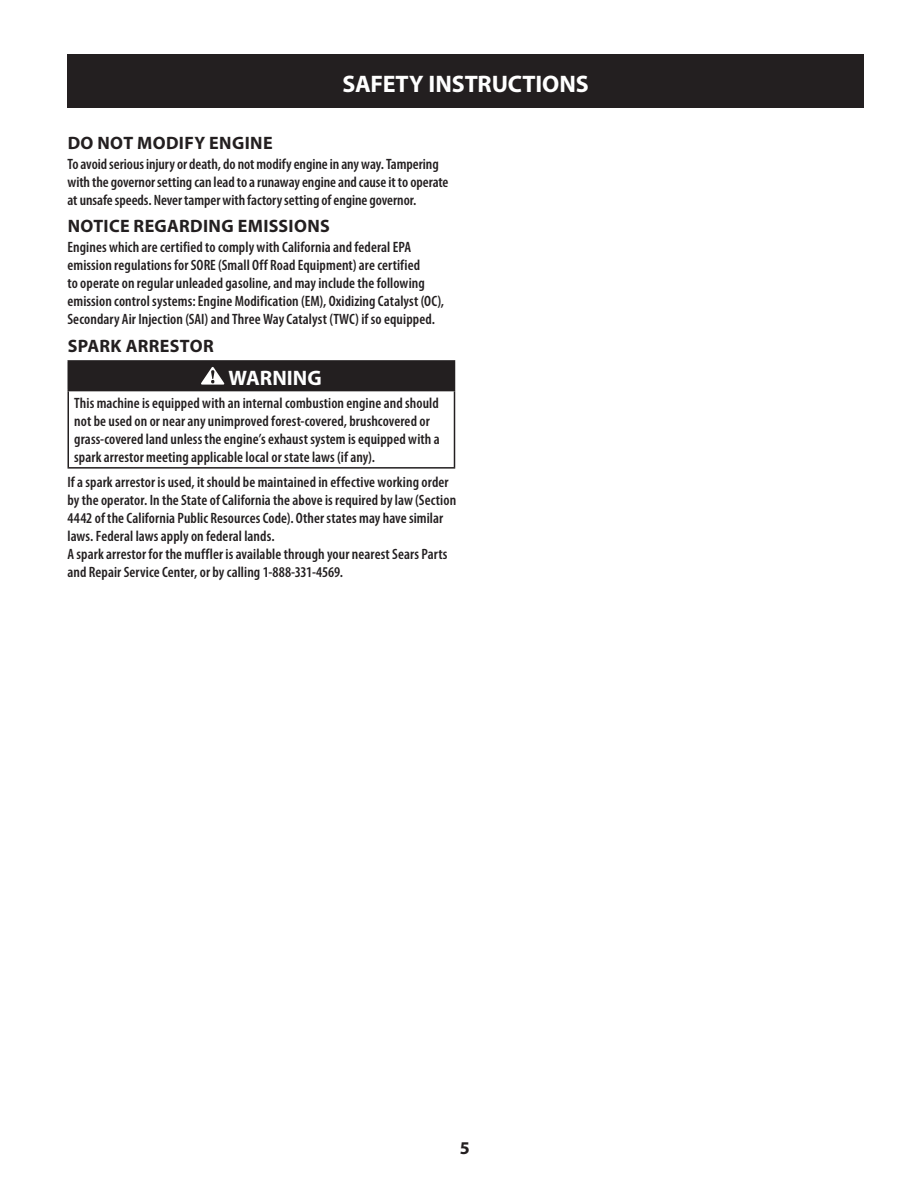
<style>
.page{position:relative;width:918px;height:1188px;background:#fff}
.page>*{position:absolute;margin:0;border:0;box-sizing:border-box;transform-origin:0 0}
.t1{font:700 24px "Myriad Pro";letter-spacing:-.005em;color:#fff}
.Warning__-_Danger{font:700 21px "Myriad Pro";color:#fff}
.Safety_Heading{font:700 18px "Myriad Pro";letter-spacing:.02em;color:#231f20}
.Warning_Body{font:600 condensed 15px/18px "Myriad Pro";letter-spacing:.005em;color:#231f20}
</style>
<div class="page">
<div style="left:68px;top:54px;width:796px;height:54px;background:#231f20"></div>
<div style="left:68px;top:361px;width:386px;height:30px;background:#231f20"></div>
<hr style="left:68px;top:360px;width:387px;height:2px;background:#231f20">
<svg style="left:454px;top:362px;width:1px;height:28px"></svg>
<hr style="left:68px;top:390px;width:387px;height:1px;background:#231f20">
<hr style="left:68px;top:391px;width:1px;height:76px;background:#231f20">
<hr style="left:454px;top:391px;width:1px;height:76px;background:#231f20">
<hr style="left:68px;top:467px;width:387px;height:2px;background:#231f20">
<svg style="left:201px;top:367px;width:24px;height:18px"></svg>
<h1 class="t1" style="left:343px;top:68px;width:248px">SAFETY INSTRUCTIONS</h1>
<p class="Safety_Heading" style="left:68px;top:131px;width:207px">DO NOT MODIFY ENGINE</p>
<p class="Warning_Body" style="left:68px;top:154px;width:383px">To avoid serious injury or death, do not modify engine in any way. Tampering with the governor setting can lead to a runaway engine and cause it to operate at unsafe speeds. Never tamper with factory setting of engine governor.</p>
<p class="Safety_Heading" style="left:68px;top:214px;width:264px">NOTICE REGARDING EMISSIONS</p>
<p class="Warning_Body" style="left:68px;top:238px;width:378px">Engines which are certified to comply with California and federal EPA emission regulations for SORE (Small Off Road Equipment) are certified<br>to operate on regular unleaded gasoline, and may include the following emission control systems: Engine Modification (EM), Oxidizing Catalyst (OC), Secondary Air Injection (SAI) and Three Way Catalyst (TWC) if so equipped.</p>
<p class="Safety_Heading" style="left:68px;top:334px;width:148px">SPARK ARRESTOR</p>
<p class="Warning__-_Danger" style="left:229px;top:364px;width:95px">WARNING</p>
<p class="Warning_Body" style="left:74px;top:394px;width:367px">This machine is equipped with an internal combustion engine and should not be used on or near any unimproved forest-covered, brushcovered or grass-covered land unless the engine’s exhaust system is equipped with a spark arrestor meeting applicable local or state laws (if any).</p>
<p class="Warning_Body" style="left:68px;top:472px;width:390px">If a spark arrestor is used, it should be maintained in effective working order by the operator. In the State of California the above is required by law (Section 4442 of the California Public Resources Code). Other states may have similar laws. Federal laws apply on federal lands.<br>A spark arrestor for the muffler is available through your nearest Sears Parts and Repair Service Center, or by calling 1-888-331-4569.</p>
<p class="Safety_Heading" style="left:460px;top:1136px;width:11px">5</p>
</div>
